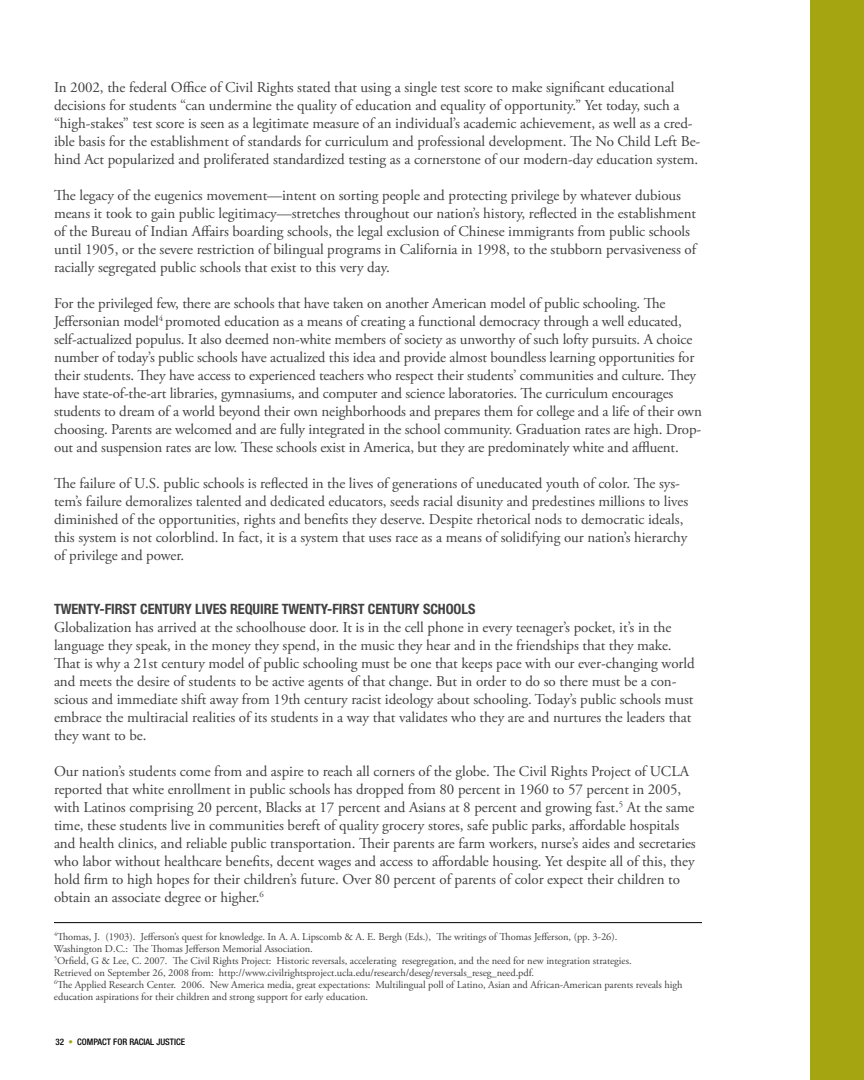
<style>
.page{position:relative;width:864px;height:1080px;background:#fff}
.page>*{position:absolute;margin:0;border:0;box-sizing:border-box;transform-origin:0 0}
.t1{font:15px/18px "Adobe Garamond Pro";letter-spacing:-.005em;color:#414142}
.t2{font:700 condensed 14.25px "Helvetica Neue";letter-spacing:-.005em;color:#414142}
.t3{font:10.5px/12px "Adobe Garamond Pro";letter-spacing:-.005em;color:#414142}
.t4{font:500 condensed 9px "Helvetica Neue";color:#000}
.s1{color:#a4a510}
</style>
<div class="page">
<div style="left:811px;top:0;width:53px;height:1080px;background:#a4a510"></div>
<hr style="left:54px;top:922px;width:648px;height:1px;background:#000">
<p class="t1" style="left:54px;top:79px;width:648px">In 2002, the federal Office of Civil Rights stated that using a single test score to make significant educational decisions for students “can undermine the quality of education and equality of opportunity.” Yet today, such a “high-stakes” test score is seen as a legitimate measure of an individual’s academic achievement, as well as a cred&shy;ible basis for the establishment of standards for curriculum and professional development. The No Child Left Be&shy;hind Act popularized and proliferated standardized testing as a cornerstone of our modern-day education system.</p>
<p class="t1" style="left:54px;top:187px;width:644px">The legacy of the eugenics movement—intent on sorting people and protecting privilege by whatever dubious means it took to gain public legitimacy—stretches throughout our nation’s history, reflected in the establishment of the Bureau of Indian Affairs boarding schools, the legal exclusion of Chinese immigrants from public schools until 1905, or the severe restriction of bilingual programs in California in 1998, to the stubborn pervasiveness of racially segregated public schools that exist to this very day.</p>
<p class="t1" style="left:54px;top:295px;width:649px">For the privileged few, there are schools that have taken on another American model of public schooling. The Jeffersonian model<sup>4</sup> promoted education as a means of creating a functional democracy through a well educated, self-actualized populus. It also deemed non-white members of society as unworthy of such lofty pursuits. A choice number of today’s public schools have actualized this idea and provide almost boundless learning opportunities for their students. They have access to experienced teachers who respect their students’ communities and culture. They have state-of-the-art libraries, gymnasiums, and computer and science laboratories. The curriculum encourages students to dream of a world beyond their own neighborhoods and prepares them for college and a life of their own choosing. Parents are welcomed and are fully integrated in the school community. Graduation rates are high. Drop&shy;out and suspension rates are low. These schools exist in America, but they are predominately white and affluent.</p>
<p class="t1" style="left:54px;top:475px;width:636px">The failure of U.S. public schools is reflected in the lives of generations of uneducated youth of color. The sys&shy;tem’s failure demoralizes talented and dedicated educators, seeds racial disunity and predestines millions to lives diminished of the opportunities, rights and benefits they deserve. Despite rhetorical nods to democratic ideals, this system is not colorblind. In fact, it is a system that uses race as a means of solidifying our nation’s hierarchy of privilege and power.</p>
<p class="t2" style="left:54px;top:600px;width:423px">TWENTY-FI RST CENTURY LIVES REQUI RE TWENTY-FI RST CENTURY SCHOOLS</p>
<p class="t1" style="left:54px;top:619px;width:642px">Globalization has arrived at the schoolhouse door. It is in the cell phone in every teenager’s pocket, it’s in the language they speak, in the money they spend, in the music they hear and in the friendships that they make.<br>That is why a 21st century model of public schooling must be one that keeps pace with our ever-changing world and meets the desire of students to be active agents of that change. But in order to do so there must be a con&shy;scious and immediate shift away from 19th century racist ideology about schooling. Today’s public schools must embrace the multiracial realities of its students in a way that validates who they are and nurtures the leaders that they want to be.</p>
<p class="t1" style="left:54px;top:763px;width:643px">Our nation’s students come from and aspire to reach all corners of the globe. The Civil Rights Project of UCLA reported that white enrollment in public schools has dropped from 80 percent in 1960 to 57 percent in 2005, with Latinos comprising 20 percent, Blacks at 17 percent and Asians at 8 percent and growing fast.<sup>5</sup> At the same time, these students live in communities bereft of quality grocery stores, safe public parks, affordable hospitals and health clinics, and reliable public transportation. Their parents are farm workers, nurse’s aides and secretaries who labor without healthcare benefits, decent wages and access to affordable housing. Yet despite all of this, they hold firm to high hopes for their children’s future. Over 80 percent of parents of color expect their children to obtain an associate degree or higher.<sup>6</sup></p>
<p class="t3" style="left:54px;top:931px;width:630px"><sup>4</sup>Thomas, J. (1903). Jefferson’s quest for knowledge. In A. A. Lipscomb &amp; A. E. Bergh (Eds.), The writings of Thomas Jefferson, (pp. 3-26).<br>Washington D.C.: The Thomas Jefferson Memorial Association.<br><sup>5</sup>Orfield, G &amp; Lee, C. 2007. The Civil Rights Project: Historic reversals, accelerating resegregation, and the need for new integration strategies.<br>Retrieved on September 26, 2008 from: http://www.civilrightsproject.ucla.edu/research/deseg/reversals_reseg_need.pdf.<br><sup>6</sup>The Applied Research Center. 2006. New America media, great expectations: Multilingual poll of Latino, Asian and African-American parents reveals high education aspirations for their children and strong support for early education.</p>
<p class="t4" style="left:55px;top:1036px;width:131px">32 <span class="s1">•</span> COMPACT FOR RACIAL JUSTICE</p>
</div>
